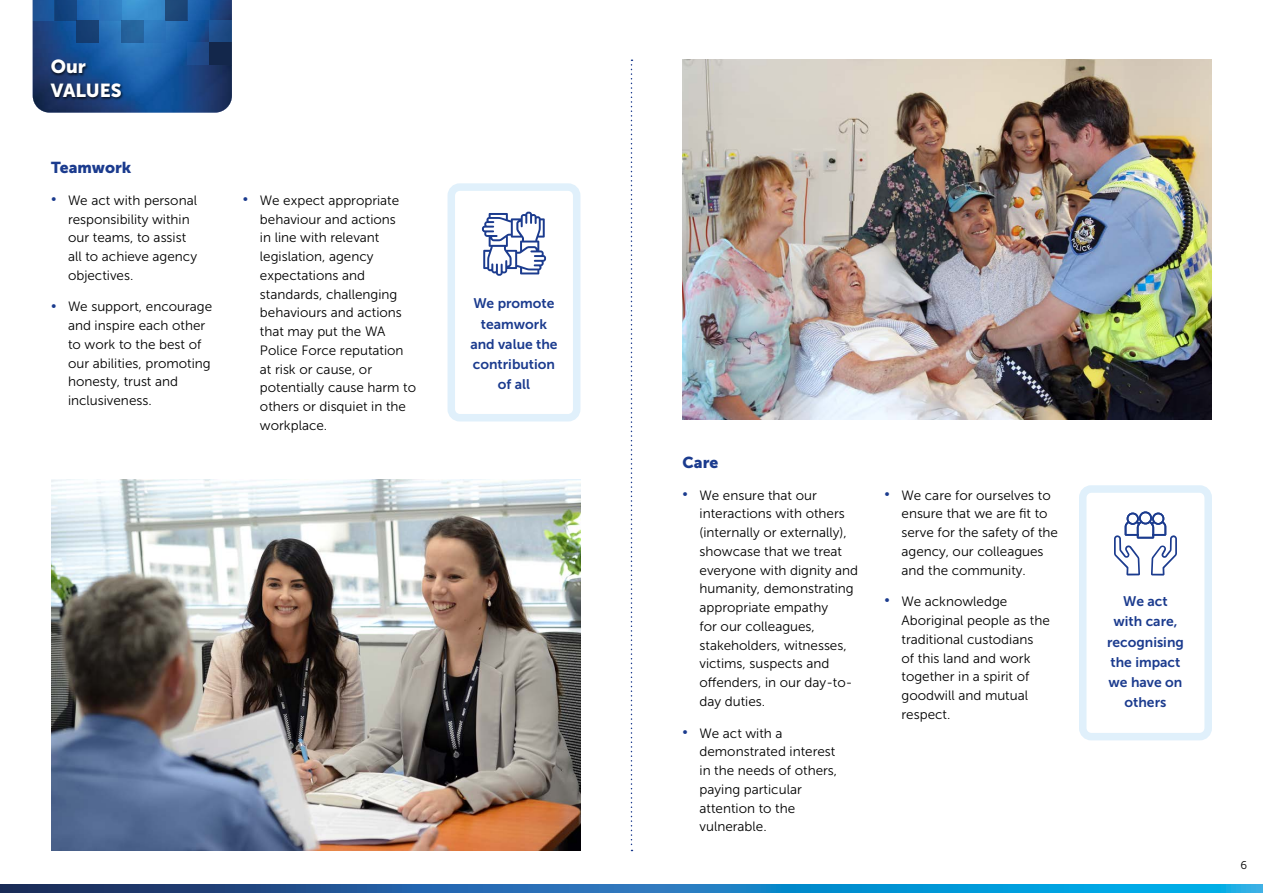
<style>
.page{position:relative;width:1263px;height:893px;background:#fff}
.page>*{position:absolute;margin:0;border:0;box-sizing:border-box;transform-origin:0 0}
.t1{font:18.75px/23.2px "Museo Sans 900";color:#fff}
.t2{font:15.75px "Museo Sans 900";color:#1b3b8e}
.t3{font:13.8px/20.2px "Museo Sans 700";color:#1b3b8e;text-align:center}
.t4{font:13.5px/18.8px "Museo Sans 300";color:#000}
.t5{font:11.25px "Museo Sans 300";color:#000}
.s1{color:#1b3b8e}
</style>
<div class="page">
<div style="left:447px;top:183px;width:133px;height:238px;border:8px solid #e0f0fb;border-radius:9px"></div>
<img style="left:51px;top:479px;width:529px;height:371px">
<img style="left:682px;top:60px;width:530px;height:360px">
<svg style="left:631px;top:60px;width:1px;height:791px"></svg>
<img style="left:33px;top:0;width:199px;height:113px">
<div style="left:33px;top:0;width:22px;height:20px;background:#1e559a"></div>
<div style="left:77px;top:20px;width:22px;height:22px;background:#163e72"></div>
<div style="left:99px;top:0;width:22px;height:20px;background:#2e79bf"></div>
<svg style="left:187px;top:42px;width:23px;height:22px"></svg>
<div style="left:121px;top:20px;width:22px;height:22px;background:#26659d"></div>
<div style="left:165px;top:0;width:23px;height:20px;background:#1d4778"></div>
<div style="left:143px;top:20px;width:22px;height:22px;background:#2e78bd"></div>
<div style="left:210px;top:20px;width:22px;height:22px;background:linear-gradient(to right,#205394,#1b457c)"></div>
<div style="left:210px;top:42px;width:22px;height:22px;background:#13274b"></div>
<div style="left:187px;top:0;width:23px;height:20px;background:linear-gradient(to bottom,#1d62ad,#175ba5)"></div>
<div style="left:55px;top:0;width:22px;height:20px;background:#11427e"></div>
<div style="left:50px;top:59px;width:74px;height:41px;background:#000;opacity:.75"></div>
<svg style="left:482px;top:212px;width:64px;height:64px"></svg>
<div style="left:1079px;top:485px;width:133px;height:255px;border:8px solid #e0f0fb;border-radius:9px"></div>
<svg style="left:1114px;top:511px;width:63px;height:65px"></svg>
<svg style="left:0;top:884px;width:1263px;height:9px;background:#1674b2"></svg>
<h1 class="t1" style="left:51px;top:55px;width:72px">Our<br>VALUES</h1>
<p class="t2" style="left:51px;top:159px;width:82px">Teamwork</p>
<p class="t4" style="left:68px;top:191px;width:131px;text-indent:-17px"><span class="s1">•</span> We act with personal responsibility within our teams, to assist all to achieve agency objectives.</p>
<p class="t4" style="left:68px;top:297px;width:146px;text-indent:-17px"><span class="s1">•</span> We support, encourage and inspire each other to work to the best of our abilities, promoting honesty, trust and inclusiveness.</p>
<p class="t4" style="left:260px;top:191px;width:158px;text-indent:-17px"><span class="s1">•</span> We expect appropriate behaviour and actions<br>in line with relevant legislation, agency expectations and standards, challenging behaviours and actions that may put the WA<br>Police Force reputation at risk or cause, or potentially cause harm to others or disquiet in the workplace.</p>
<p class="t3" style="left:470px;top:293px;width:89px">We promote teamwork and value the contribution of all</p>
<p class="t2" style="left:682px;top:454px;width:37px">Care</p>
<p class="t4" style="left:699px;top:486px;width:160px;text-indent:-17px"><span class="s1">•</span> We ensure that our interactions with others (internally or externally), showcase that we treat everyone with dignity and humanity, demonstrating appropriate empathy<br>for our colleagues, stakeholders, witnesses, victims, suspects and offenders, in our day-to&shy;day duties.</p>
<p class="t4" style="left:699px;top:724px;width:139px;text-indent:-17px"><span class="s1">•</span> We act with a demonstrated interest in the needs of others, paying particular attention to the vulnerable.</p>
<p class="t4" style="left:901px;top:486px;width:158px;text-indent:-17px"><span class="s1">•</span> We care for ourselves to ensure that we are fit to serve for the safety of the agency, our colleagues and the community.</p>
<p class="t4" style="left:901px;top:592px;width:150px;text-indent:-17px"><span class="s1">•</span> We acknowledge<br>Aboriginal people as the traditional custodians<br>of this land and work together in a spirit of goodwill and mutual respect.</p>
<p class="t3" style="left:1107px;top:591px;width:78px">We act<br>with care, recognising the impact we have on others</p>
<p class="t5" style="left:1240px;top:859px;width:8px">6</p>
</div>
